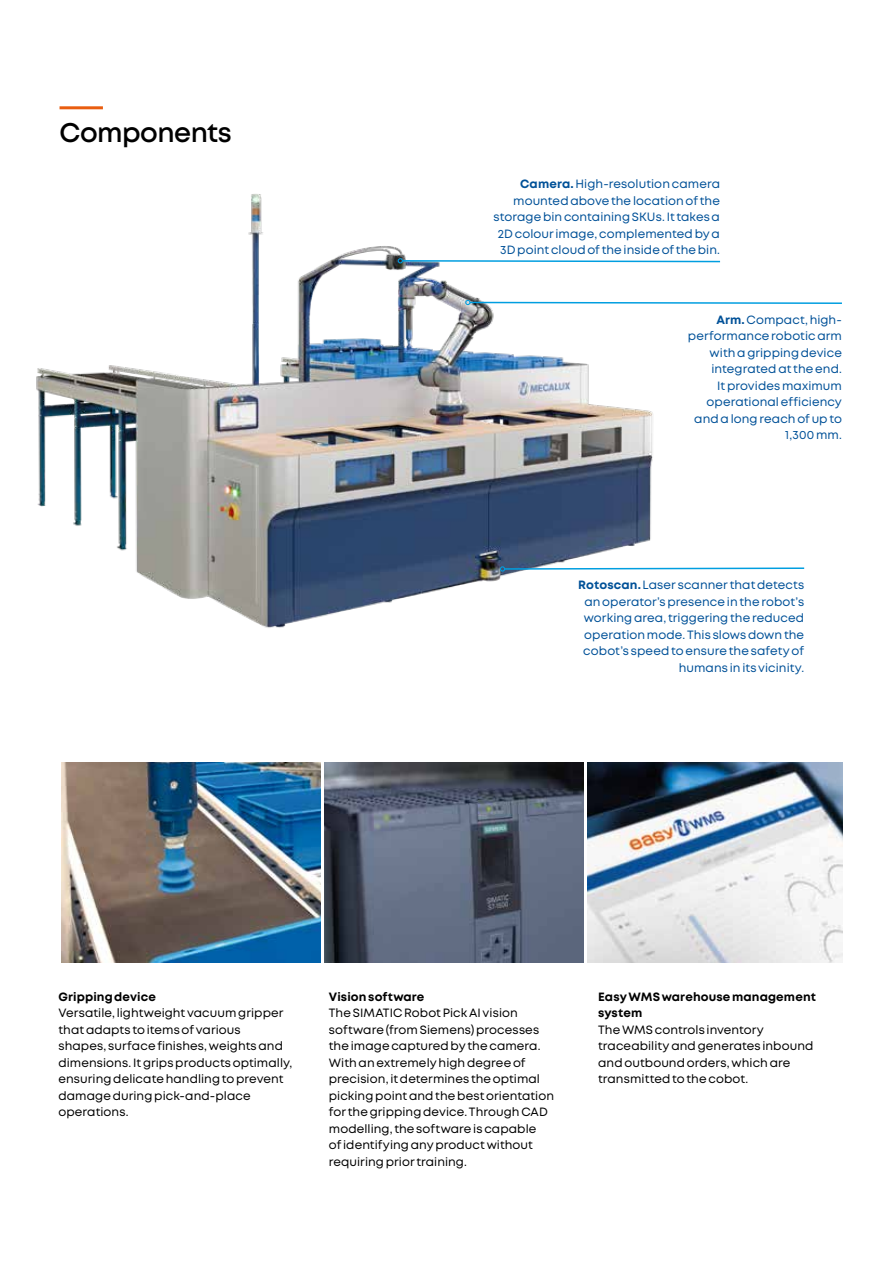
<style>
.page{position:relative;width:893px;height:1263px;background:#fff}
.page>*{position:absolute;margin:0;border:0;box-sizing:border-box;transform-origin:0 0}
.t1{font:600 27px "Mont";letter-spacing:-.02em;color:#000}
.t2{font:12px/16.5px "Mont";letter-spacing:.005em;color:#000}
.t3{font:12px/16.5px "Mont";letter-spacing:.005em;color:#005198;text-align:right}
.t4{font:700 12px/16.5px "Mont";letter-spacing:.01em;color:#000}
.s1{font-weight:700}
</style>
<div class="page">
<img style="left:36px;top:194px;width:617px;height:434px">
<svg style="left:398px;top:258px;width:323px;height:5px"></svg>
<svg style="left:465px;top:300px;width:377px;height:5px"></svg>
<svg style="left:500px;top:566px;width:305px;height:6px"></svg>
<hr style="left:60px;top:106px;width:43px;height:3px;background:#e95d0f">
<img style="left:61px;top:762px;width:260px;height:200px">
<img style="left:587px;top:762px;width:256px;height:200px">
<img style="left:324px;top:762px;width:260px;height:200px">
<h1 class="t1" style="left:60px;top:115px;width:174px">Components</h1>
<p class="t3" style="left:493px;top:176px;width:228px"><span class="s1">Camera.</span> High-resolution camera mounted above the location of the storage bin containing SKUs. It takes a 2D colour image, complemented by a 3D point cloud of the inside of the bin.</p>
<p class="t3" style="left:688px;top:311px;width:156px"><span class="s1">Arm.</span> Compact, high&shy;performance robotic arm with a gripping device integrated at the end.<br>It provides maximum operational efficiency and a long reach of up to<br>1,300 mm.</p>
<p class="t3" style="left:578px;top:577px;width:227px"><span class="s1">Rotoscan.</span> Laser scanner that detects an operator’s presence in the robot’s working area, triggering the reduced operation mode. This slows down the cobot’s speed to ensure the safety of humans in its vicinity.</p>
<p class="t4" style="left:58px;top:988px;width:99px">Gripping device</p>
<p class="t2" style="left:58px;top:1005px;width:235px">Versatile, lightweight vacuum gripper that adapts to items of various<br>shapes, surface finishes, weights and dimensions. It grips products optimally, ensuring delicate handling to prevent damage during pick-and-place operations.</p>
<p class="t4" style="left:329px;top:988px;width:97px">Vision software</p>
<p class="t2" style="left:329px;top:1005px;width:227px">The SIMATIC Robot Pick AI vision software (from Siemens) processes the image captured by the camera.<br>With an extremely high degree of precision, it determines the optimal picking point and the best orientation for the gripping device. Through CAD modelling, the software is capable<br>of identifying any product without requiring prior training.</p>
<p class="t4" style="left:598px;top:988px;width:219px">Easy WMS warehouse management system</p>
<p class="t2" style="left:598px;top:1021px;width:217px">The WMS controls inventory traceability and generates inbound and outbound orders, which are transmitted to the cobot.</p>
</div>
